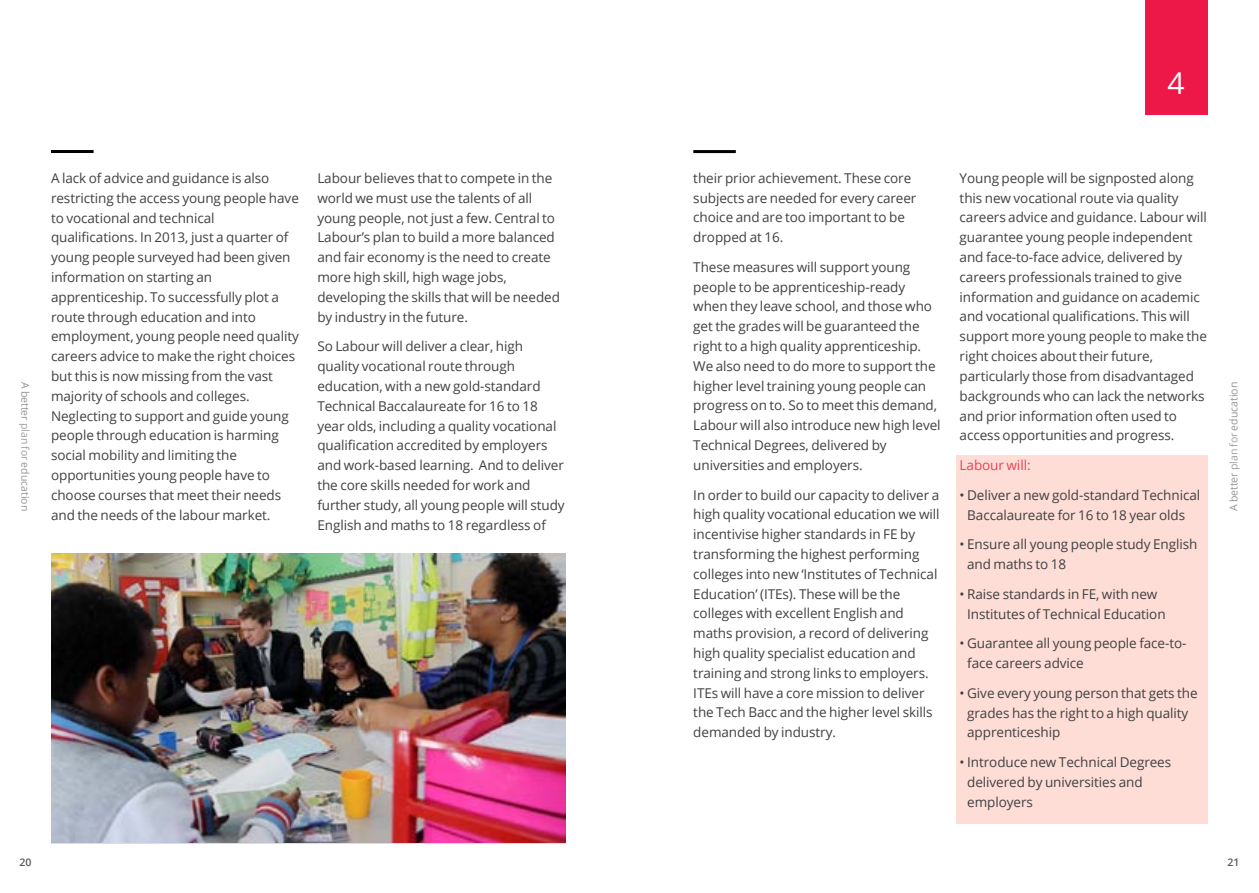
<style>
.page{position:relative;width:1259px;height:893px;background:#fff}
.page>*{position:absolute;margin:0;border:0;box-sizing:border-box;transform-origin:0 0}
.t1{font:30px "Open Sans";color:#fff}
.t2{font:13.5px/19.8px "Open Sans";letter-spacing:-.005em;color:#414042}
.t3{font:13.5px "Open Sans";letter-spacing:-.005em;color:#ef4053}
.t4{font:10.5px "Open Sans";color:#939598}
.t5{font:600 10.5px "Open Sans";color:#58595b}
.s1{color:#9d9fa2}
</style>
<div class="page">
<hr style="left:51px;top:150px;width:43px;height:3px;background:#000">
<hr style="left:693px;top:150px;width:43px;height:3px;background:#000">
<div style="left:1145px;top:0;width:63px;height:115px;background:#ed1848"></div>
<div style="left:956px;top:455px;width:252px;height:368px;background:#fdddd6"></div>
<img style="left:51px;top:554px;width:515px;height:288px">
<p class="t4" style="left:33px;top:382px;width:131px;rotate:90deg">A better <span class="s1">plan for</span> education</p>
<p class="t2" style="left:51px;top:168px;width:249px">A lack of advice and guidance is also restricting the access young people have to vocational and technical qualifications. In 2013, just a quarter of young people surveyed had been given information on starting an apprenticeship. To successfully plot a route through education and into employment, young people need quality careers advice to make the right choices but this is now missing from the vast majority of schools and colleges.<br>Neglecting to support and guide young people through education is harming social mobility and limiting the opportunities young people have to choose courses that meet their needs and the needs of the labour market.</p>
<p class="t2" style="left:317px;top:168px;width:244px">Labour believes that to compete in the world we must use the talents of all young people, not just a few. Central to Labour’s plan to build a more balanced and fair economy is the need to create more high skill, high wage jobs, developing the skills that will be needed by industry in the future.</p>
<p class="t2" style="left:317px;top:336px;width:249px">So Labour will deliver a clear, high quality vocational route through education, with a new gold-standard Technical Baccalaureate for 16 to 18 year olds, including a quality vocational qualification accredited by employers and work-based learning. And to deliver the core skills needed for work and further study, all young people will study English and maths to 18 regardless of</p>
<h1 class="t1" style="left:1167px;top:62px;width:19px">4</h1>
<p class="t2" style="left:693px;top:168px;width:225px">their prior achievement. These core subjects are needed for every career choice and are too important to be dropped at 16.</p>
<p class="t2" style="left:693px;top:257px;width:249px">These measures will support young people to be apprenticeship-ready when they leave school, and those who get the grades will be guaranteed the right to a high quality apprenticeship.<br>We also need to do more to support the higher level training young people can progress on to. So to meet this demand, Labour will also introduce new high level Technical Degrees, delivered by universities and employers.</p>
<p class="t2" style="left:693px;top:484px;width:248px">In order to build our capacity to deliver a high quality vocational education we will incentivise higher standards in FE by transforming the highest performing colleges into new ‘Institutes of Technical Education’ (ITEs). These will be the colleges with excellent English and maths provision, a record of delivering high quality specialist education and training and strong links to employers.<br>ITEs will have a core mission to deliver the Tech Bacc and the higher level skills demanded by industry.</p>
<p class="t2" style="left:959px;top:168px;width:249px">Young people will be signposted along this new vocational route via quality careers advice and guidance. Labour will guarantee young people independent and face-to-face advice, delivered by careers professionals trained to give information and guidance on academic and vocational qualifications. This will support more young people to make the right choices about their future, particularly those from disadvantaged backgrounds who can lack the networks and prior information often used to access opportunities and progress.</p>
<p class="t3" style="left:959px;top:456px;width:72px">Labour will:</p>
<p class="t2" style="left:959px;top:485px;width:242px;text-align:center">• Deliver a new gold-standard Technical<br>Baccalaureate for 16 to 18 year olds</p>
<p class="t2" style="left:967px;top:534px;width:232px;text-indent:-8px">• Ensure all young people study English and maths to 18</p>
<p class="t2" style="left:967px;top:584px;width:200px;text-indent:-8px">• Raise standards in FE, with new<br>Institutes of Technical Education</p>
<p class="t2" style="left:967px;top:633px;width:221px;text-indent:-8px">• Guarantee all young people face-to&shy;face careers advice</p>
<p class="t2" style="left:967px;top:683px;width:232px;text-indent:-8px">• Give every young person that gets the grades has the right to a high quality apprenticeship</p>
<p class="t2" style="left:967px;top:752px;width:205px;text-indent:-8px">• Introduce new Technical Degrees delivered by universities and employers</p>
<p class="t4" style="left:1226px;top:511px;width:131px;rotate:-90deg">A better <span class="s1">plan for</span> education</p>
<p class="t5" style="left:20px;top:855px;width:13px">20</p>
<p class="t5" style="left:1227px;top:855px;width:13px">21</p>
</div>
